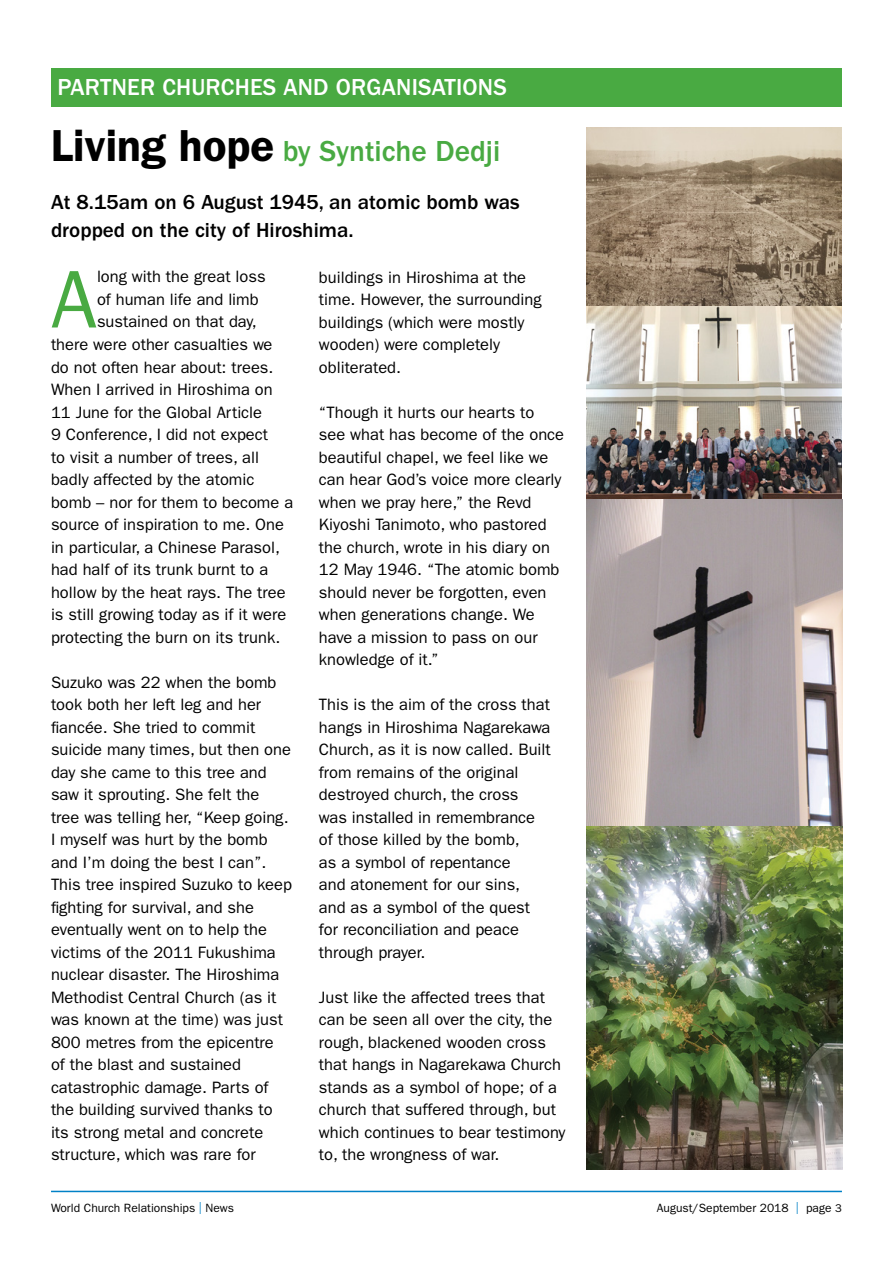
<style>
.page{position:relative;width:893px;height:1263px;background:#fff}
.page>*{position:absolute;margin:0;border:0;box-sizing:border-box;transform-origin:0 0}
.t1{font:82.05px "Franklin Gothic";color:#49aa42}
.t2{font:500 30px "Franklin Gothic";color:#49aa42}
.t3{font:500 24px "Franklin Gothic";letter-spacing:.01em;color:#fff}
.t4{font:500 21px/28.5px "Franklin Gothic";color:#000}
.t5{font:16.5px/22.5px "Franklin Gothic";color:#000}
.t6{font:12px "Franklin Gothic";color:#000}
.s1{font-weight:600;font-size:45px;color:#000}
.s2{color:#0081c6}
.s3{font-size:11.25px}
</style>
<div class="page">
<hr style="left:51px;top:1191px;width:791px;height:1px;background:#0081c6">
<img style="left:587px;top:128px;width:255px;height:674px">
<div style="left:51px;top:68px;width:791px;height:38px;background:#49aa42"></div>
<img style="left:587px;top:802px;width:255px;height:367px">
<h3 class="t3" style="left:57px;top:73px;width:451px">PARTNER CHURCHES AND ORGANISATIONS</h3>
<h2 class="t2" style="left:51px;top:135px;width:451px"><span class="s1">Living hope</span> by Syntiche Dedji</h2>
<p class="t4" style="left:51px;top:188px;width:470px">At 8.15am on 6 August 1945, an atomic bomb was dropped on the city of Hiroshima.</p>
<h1 class="t1" style="left:51px;top:252px;width:47px">A</h1>
<p class="t5" style="left:97px;top:266px;width:170px">long with the great loss</p>
<p class="t5" style="left:319px;top:266px;width:224px">buildings in Hiroshima at the time. However, the surrounding buildings (which were mostly wooden) were completely obliterated.</p>
<p class="t5" style="left:319px;top:401px;width:247px">“Though it hurts our hearts to see what has become of the once beautiful chapel, we feel like we can hear God’s voice more clearly when we pray here,” the Revd<br>Kiyoshi Tanimoto, who pastored the church, wrote in his diary on<br>12 May 1946. “The atomic bomb should never be forgotten, even when generations change. We have a mission to pass on our knowledge of it.”</p>
<p class="t5" style="left:319px;top:694px;width:233px">This is the aim of the cross that hangs in Hiroshima Nagarekawa<br>Church, as it is now called. Built from remains of the original destroyed church, the cross<br>was installed in remembrance of those killed by the bomb,<br>as a symbol of repentance<br>and atonement for our sins, and as a symbol of the quest for reconciliation and peace through prayer.</p>
<p class="t5" style="left:319px;top:986px;width:248px">Just like the affected trees that can be seen all over the city, the rough, blackened wooden cross that hangs in Nagarekawa Church stands as a symbol of hope; of a church that suffered through, but which continues to bear testimony to, the wrongness of war.</p>
<p class="t5" style="left:97px;top:288px;width:163px">of human life and limb</p>
<p class="t5" style="left:97px;top:311px;width:161px">sustained on that day,</p>
<p class="t5" style="left:51px;top:333px;width:223px">there were other casualties we</p>
<p class="t5" style="left:51px;top:356px;width:224px">do not often hear about: trees.</p>
<p class="t5" style="left:51px;top:378px;width:223px">When I arrived in Hiroshima on</p>
<p class="t5" style="left:51px;top:401px;width:213px">11 June for the Global Article</p>
<p class="t5" style="left:51px;top:423px;width:218px">9 Conference, I did not expect</p>
<p class="t5" style="left:51px;top:446px;width:210px">to visit a number of trees, all</p>
<p class="t5" style="left:51px;top:468px;width:205px">badly affected by the atomic</p>
<p class="t5" style="left:51px;top:491px;width:244px">bomb – nor for them to become a</p>
<p class="t5" style="left:51px;top:513px;width:234px">source of inspiration to me. One</p>
<p class="t5" style="left:51px;top:536px;width:230px">in particular, a Chinese Parasol,</p>
<p class="t5" style="left:51px;top:558px;width:219px">had half of its trunk burnt to a</p>
<p class="t5" style="left:51px;top:581px;width:236px">hollow by the heat rays. The tree</p>
<p class="t5" style="left:51px;top:603px;width:237px">is still growing today as if it were</p>
<p class="t5" style="left:51px;top:626px;width:231px">protecting the burn on its trunk.</p>
<p class="t5" style="left:51px;top:671px;width:242px">Suzuko was 22 when the bomb took both her left leg and her fiancée. She tried to commit suicide many times, but then one day she came to this tree and saw it sprouting. She felt the tree was telling her, “Keep going.<br>I myself was hurt by the bomb and I’m doing the best I can”.<br>This tree inspired Suzuko to keep fighting for survival, and she eventually went on to help the victims of the 2011 Fukushima nuclear disaster. The Hiroshima<br>Methodist Central Church (as it was known at the time) was just<br>800 metres from the epicentre<br>of the blast and sustained catastrophic damage. Parts of the building survived thanks to its strong metal and concrete structure, which was rare for</p>
<p class="t6" style="left:51px;top:1201px;width:184px">World Church Relationships <span class="s2">|</span> News</p>
<p class="t6" style="left:657px;top:1201px;width:187px">August/September 2018 <span class="s2">|</span> page <span class="s3">3</span></p>
</div>
